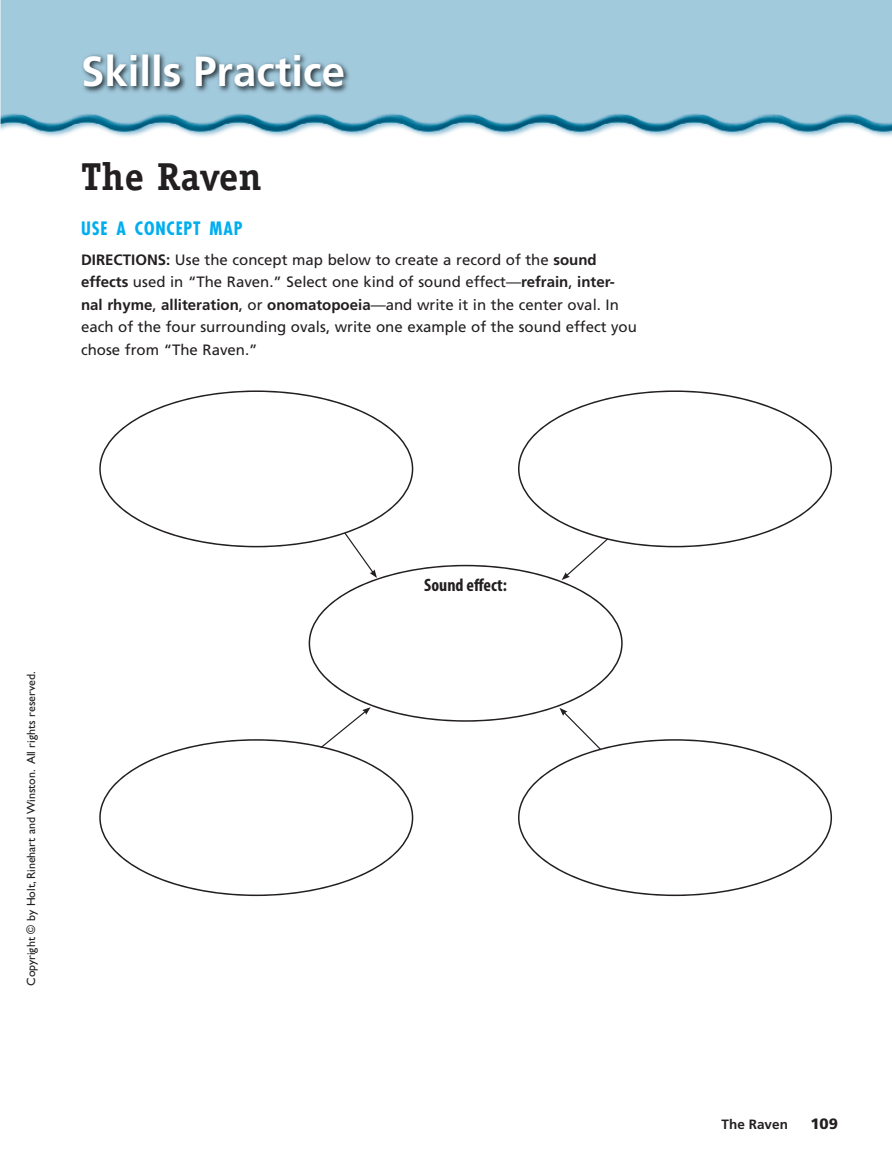
<style>
.page{position:relative;width:892px;height:1175px;background:#fff}
.page>*{position:absolute;margin:0;border:0;box-sizing:border-box;transform-origin:0 0}
.t1{font:700 42px "Frutiger LT Std";color:#fff}
.t2{font:700 39px "Officina Serif Std";color:#231f20}
.t3{font:700 condensed 18px "Futura Std";letter-spacing:.05em;color:#00aeef}
.t4{font:700 condensed 18px "Myriad Pro";color:#231f20}
.t5{font:15px/22.5px "Frutiger LT Std";color:#231f20}
.t6{font:900 15px "Frutiger LT Std";color:#231f20}
.t7{font:700 13.5px "Frutiger LT Std";letter-spacing:.01em;color:#231f20}
.t8{font:12px "Gill Sans Std";color:#231f20}
.s1{font-weight:700}
</style>
<div class="page">
<img style="left:1px;top:0;width:890px;height:137px">
<svg style="left:571px;top:721px;width:20px;height:18px"></svg>
<svg style="left:354px;top:547px;width:15px;height:18px"></svg>
<svg style="left:99px;top:390px;width:314px;height:157px"></svg>
<svg style="left:577px;top:547px;width:23px;height:18px"></svg>
<svg style="left:308px;top:565px;width:314px;height:156px"></svg>
<svg style="left:518px;top:390px;width:313px;height:157px"></svg>
<svg style="left:99px;top:739px;width:314px;height:157px"></svg>
<svg style="left:518px;top:739px;width:313px;height:157px"></svg>
<svg style="left:320px;top:707px;width:50px;height:41px"></svg>
<img style="left:80px;top:51px;width:271px;height:44px">
<h1 class="t1" style="left:81px;top:55px;width:265px">Skills Practice</h1>
<h2 class="t2" style="left:81px;top:162px;width:182px">The Raven</h2>
<p class="t3" style="left:81px;top:220px;width:163px">USE A CONCEPT MAP</p>
<p class="t5" style="left:81px;top:249px;width:557px"><span class="s1">DIRECTIONS:</span> Use the concept map below to create a record of the <span class="s1">sound effects</span> used in “The Raven.” Select one kind of sound effect —<span class="s1">refrain</span>, <span class="s1">inter&shy;nal rhyme</span>, <span class="s1">alliteration</span>, or <span class="s1">onomatopoeia</span>—and write it in the center oval. In each of the four surrounding ovals, write one example of the sound effect you chose from “The Raven.”</p>
<p class="t8" style="left:27px;top:985px;width:316px;rotate:-90deg">Copyright © by Holt, Rinehart and Winston. All rights reserved.</p>
<p class="t4" style="left:424px;top:579px;width:84px">Sound effect:</p>
<p class="t7" style="left:721px;top:1119px;width:68px">The Raven</p>
<p class="t6" style="left:810px;top:1118px;width:29px">109</p>
</div>
